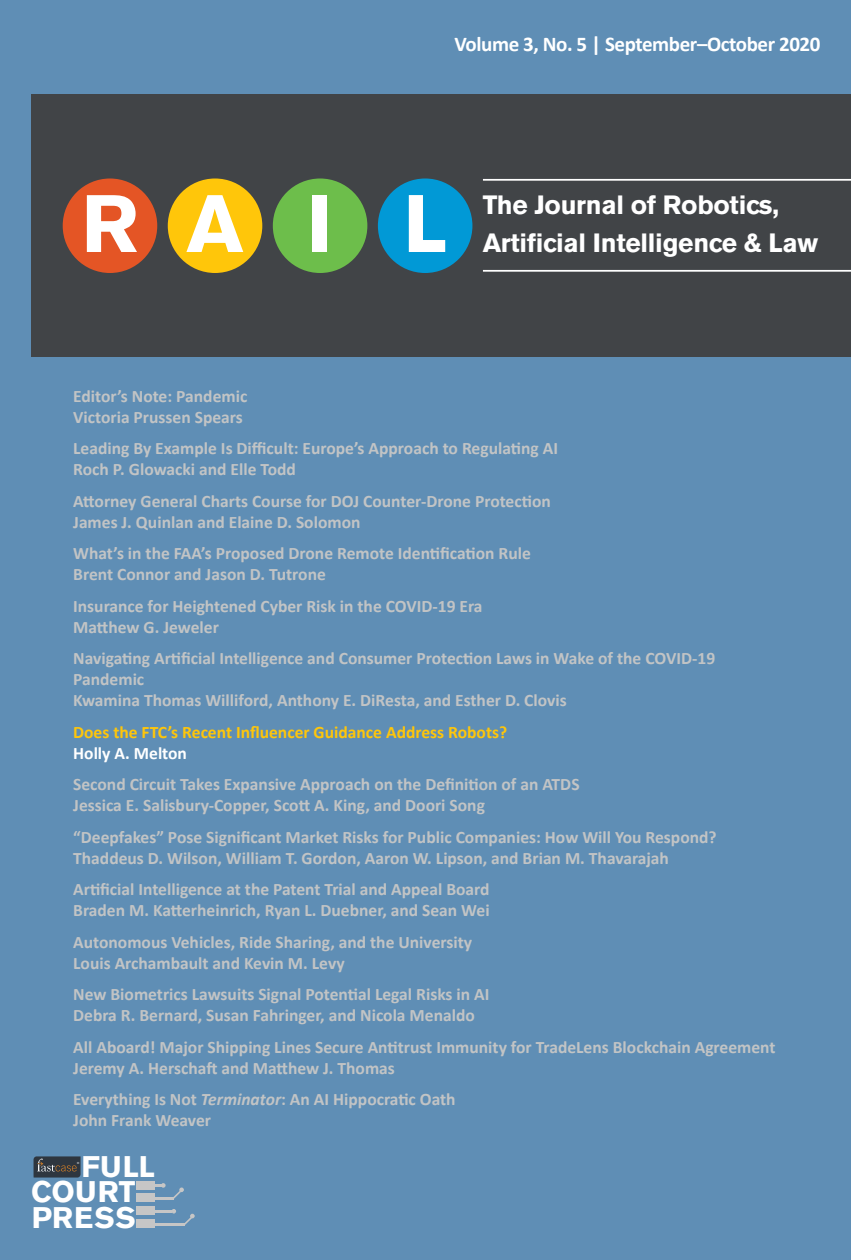
<style>
.page{position:relative;width:851px;height:1260px;background:#fff}
.page>*{position:absolute;margin:0;border:0;box-sizing:border-box;transform-origin:0 0}
.t1{font:700 80.5px "Akzidenz Grotesk BE";color:#fff}
.t2{font:700 29.57px/26.1px "Akzidenz Grotesk BE";color:#fff}
.t3{font:700 26.25px/38.5px "Akzidenz Grotesk BE";letter-spacing:-.01em;color:#fff}
.t4{font:700 21px "Calibri";letter-spacing:-.02em;color:#fff}
.t5{font:700 17.5px/21px "Calibri";color:#c2c4c5}
.t6{font:700 17.5px "Calibri";color:#ffc60a}
.t7{font:700 17.5px "Calibri";color:#fff}
.t8{font:2.8px "Arial";color:#fff}
.s1{font-style:italic}
</style>
<div class="page">
<div style="left:0;top:0;width:850px;height:1260px;background:#5f8eb5"></div>
<div style="left:31px;top:94px;width:819px;height:263px;background:#414447"></div>
<div style="left:63px;top:178px;width:94px;height:95px;background:#e45525;border-radius:50%"></div>
<div style="left:168px;top:178px;width:94px;height:95px;background:#ffc60a;border-radius:50%"></div>
<div style="left:273px;top:178px;width:94px;height:95px;background:#6dbe4b;border-radius:50%"></div>
<div style="left:378px;top:178px;width:94px;height:95px;background:#0199d6;border-radius:50%"></div>
<hr style="left:483px;top:179px;width:367px;height:2px;background:#fff">
<hr style="left:483px;top:270px;width:367px;height:2px;background:#fff">
<div style="left:136px;top:1181px;width:18px;height:8px;background:#c6c6c6"></div>
<div style="left:136px;top:1194px;width:18px;height:8px;background:#c6c6c6"></div>
<div style="left:136px;top:1207px;width:18px;height:8px;background:#c6c6c6"></div>
<div style="left:136px;top:1220px;width:18px;height:8px;background:#c6c6c6"></div>
<svg style="left:154px;top:1209px;width:22px;height:5px"></svg>
<hr style="left:154px;top:1223px;width:31px;height:2px;background:#c6c6c6">
<svg style="left:185px;top:1214px;width:10px;height:11px"></svg>
<svg style="left:152px;top:1183px;width:32px;height:16px"></svg>
<svg style="left:34px;top:1156px;width:47px;height:22px"></svg>
<p class="t4" style="left:454px;top:29px;width:367px">Volume 3, No. 5 | September–October 2020</p>
<h1 class="t1" style="left:81px;top:177px;width:367px">RAIL</h1>
<h3 class="t3" style="left:483px;top:186px;width:337px">The Journal of Robotics,<br>Artificial Intelligence &amp; Law</h3>
<p class="t5" style="left:73px;top:385px;width:176px">Editor’s Note: Pandemic<br>Victoria Prussen Spears</p>
<p class="t5" style="left:73px;top:438px;width:486px">Leading By Example Is Difficult: Europe’s Approach to Regulating AI<br>Roch P. Glowacki and Elle Todd</p>
<p class="t5" style="left:73px;top:490px;width:479px">Attorney General Charts Course for DOJ Counter-Drone Protection<br>James J. Quinlan and Elaine D. Solomon</p>
<p class="t5" style="left:73px;top:543px;width:459px">What’s in the FAA’s Proposed Drone Remote Identification Rule<br>Brent Connor and Jason D. Tutrone</p>
<p class="t5" style="left:73px;top:595px;width:411px">Insurance for Heightened Cyber Risk in the COVID-19 Era<br>Matthew G. Jeweler</p>
<p class="t5" style="left:73px;top:648px;width:643px">Navigating Artificial Intelligence and Consumer Protection Laws in Wake of the COVID-19<br>Pandemic<br>Kwamina Thomas Williford, Anthony E. DiResta, and Esther D. Clovis</p>
<p class="t6" style="left:73px;top:719px;width:435px">Does the FTC’s Recent Influencer Guidance Address Robots?</p>
<p class="t7" style="left:73px;top:740px;width:115px">Holly A. Melton</p>
<p class="t5" style="left:73px;top:774px;width:508px">Second Circuit Takes Expansive Approach on the Definition of an ATDS<br>Jessica E. Salisbury-Copper, Scott A. King, and Doori Song</p>
<p class="t5" style="left:73px;top:826px;width:645px">“Deepfakes” Pose Significant Market Risks for Public Companies: How Will You Respond?<br>Thaddeus D. Wilson, William T. Gordon, Aaron W. Lipson, and Brian M. Thavarajah</p>
<p class="t5" style="left:73px;top:879px;width:418px">Artificial Intelligence at the Patent Trial and Appeal Board<br>Braden M. Katterheinrich, Ryan L. Duebner, and Sean Wei</p>
<p class="t5" style="left:73px;top:931px;width:400px">Autonomous Vehicles, Ride Sharing, and the University<br>Louis Archambault and Kevin M. Levy</p>
<p class="t5" style="left:73px;top:984px;width:418px">New Biometrics Lawsuits Signal Potential Legal Risks in AI<br>Debra R. Bernard, Susan Fahringer, and Nicola Menaldo</p>
<p class="t5" style="left:73px;top:1036px;width:704px">All Aboard! Major Shipping Lines Secure Antitrust Immunity for TradeLens Blockchain Agreement<br>Jeremy A. Herschaft and Matthew J. Thomas</p>
<p class="t5" style="left:73px;top:1089px;width:384px">Everything Is Not <span class="s1">Terminator</span>: An AI Hippocratic Oath<br>John Frank Weaver</p>
<h2 class="t2" style="left:82px;top:1154px;width:75px">FULL</h2>
<p class="t8" style="left:77px;top:1161px;width:4px">®</p>
<h2 class="t2" style="left:31px;top:1179px;width:106px">COURT<br>PRESS</h2>
</div>
